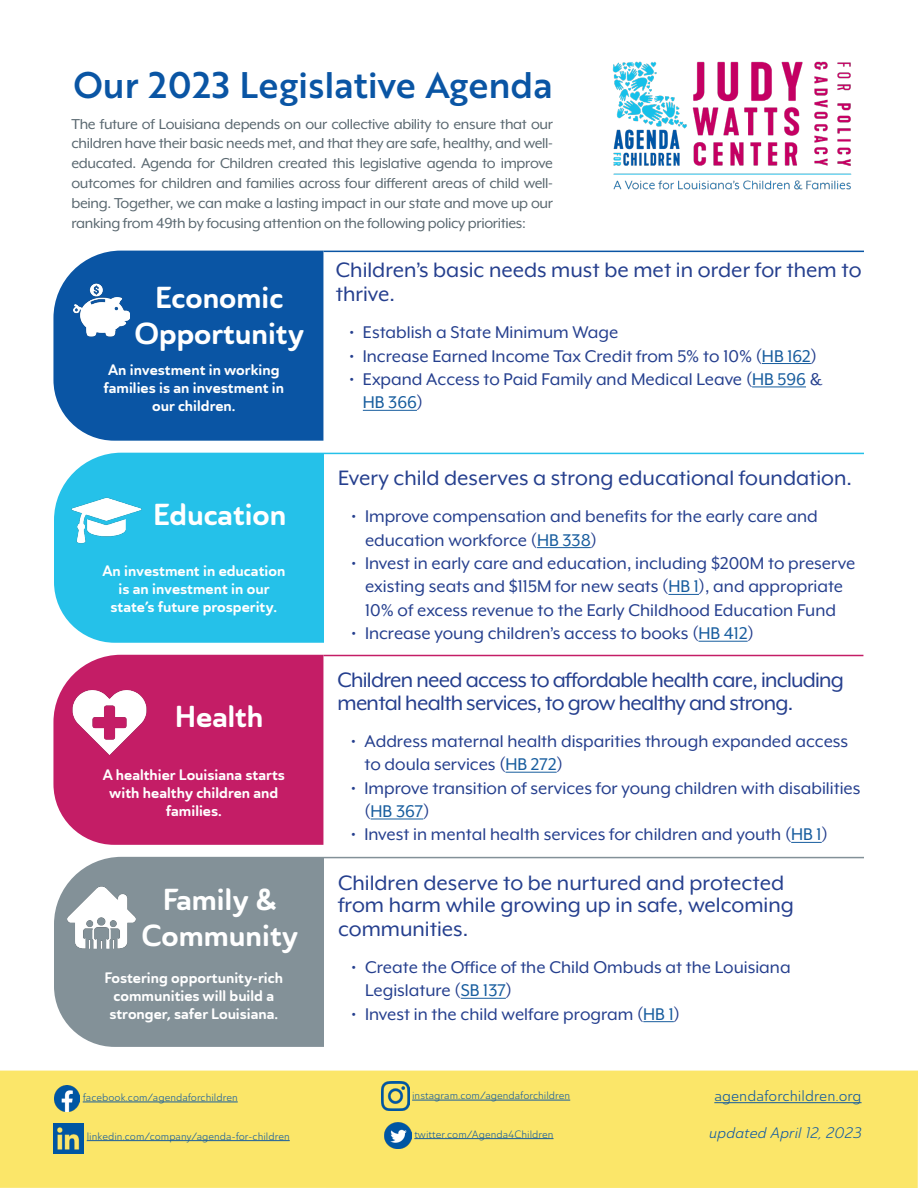
<style>
.page{position:relative;width:918px;height:1188px;background:#fff}
.page>*{position:absolute;margin:0;border:0;box-sizing:border-box;transform-origin:0 0}
.Headline_Pink{font:36px "Brother 1816 Medium";color:#0a55a4}
.Box_Header_Text_Whit{font:30px "Ainslie Sans Nor Bol";color:#fff}
.TF_Subheader_2{font:24px/23.2px "Mr Eaves XL Mod OT";color:#253f8e}
.TF_Subheader_2-2{font:24px/22.5px "Mr Eaves XL Mod OT";letter-spacing:-.03em;color:#253f8e}
.t1{font:19.5px/23.4px "Mr Eaves XL Mod OT";color:#253f8e}
.Header_Subtext{font:16.5px/19.8px "Mr Eaves XL Mod OT";letter-spacing:-.02em;color:#5a6870;text-align:justify}
.Box_Header_Text_Whit-2{font:15px/18px "Ainslie Sans Nor Bol";color:#fff;text-align:center}
.t2{font:15px "Ainslie Sans Nor Boo";color:#175d9e}
.t3{font:15px "Ainslie Sans Nor Boo It";color:#0a55a4}
.t4{font:10.5px "Ainslie Sans Nor Boo";color:#175d9e}
.s1{color:#175d9e}
</style>
<div class="page">
<div style="left:53px;top:251px;width:270px;height:190px;background:#0a55a4"></div>
<div style="left:54px;top:453px;width:270px;height:190px;background:#25c1e9"></div>
<hr style="left:324px;top:453px;width:540px;height:1px;background:#25c1e9">
<div style="left:53px;top:655px;width:270px;height:190px;background:#c41d66"></div>
<hr style="left:323px;top:655px;width:540px;height:1px;background:#c41d66">
<div style="left:54px;top:857px;width:270px;height:190px;background:#839198"></div>
<hr style="left:324px;top:857px;width:540px;height:1px;background:#839198">
<img style="left:70px;top:485px;width:72px;height:72px">
<img style="left:70px;top:683px;width:80px;height:80px">
<img style="left:54px;top:863px;width:102px;height:108px">
<div style="left:0;top:1071px;width:918px;height:117px;background:#fbe669"></div>
<img style="left:384px;top:1122px;width:28px;height:27px">
<img style="left:53px;top:1124px;width:30px;height:29px">
<img style="left:612px;top:61px;width:240px;height:129px">
<img style="left:73px;top:282px;width:57px;height:57px">
<img style="left:54px;top:1085px;width:26px;height:26px">
<img style="left:381px;top:1082px;width:29px;height:28px">
<hr style="left:762px;top:363px;width:49px;height:1px;background:#175d9e">
<hr style="left:752px;top:387px;width:54px;height:1px;background:#175d9e">
<hr style="left:363px;top:410px;width:54px;height:1px;background:#175d9e">
<hr style="left:537px;top:547px;width:54px;height:1px;background:#175d9e">
<hr style="left:668px;top:594px;width:31px;height:1px;background:#175d9e">
<hr style="left:698px;top:641px;width:50px;height:1px;background:#175d9e">
<hr style="left:506px;top:772px;width:51px;height:1px;background:#175d9e">
<hr style="left:371px;top:819px;width:52px;height:1px;background:#175d9e">
<hr style="left:791px;top:842px;width:31px;height:1px;background:#175d9e">
<hr style="left:461px;top:998px;width:45px;height:1px;background:#175d9e">
<hr style="left:643px;top:1021px;width:31px;height:1px;background:#175d9e">
<hr style="left:714px;top:1102px;width:148px;height:1px;background:#175d9e">
<hr style="left:323px;top:251px;width:541px;height:1px;background:#0a55a4">
<hr style="left:83px;top:1102px;width:155px;height:1px;background:#175d9e">
<hr style="left:414px;top:1138px;width:140px;height:1px;background:#175d9e">
<hr style="left:412px;top:1100px;width:158px;height:1px;background:#175d9e">
<hr style="left:87px;top:1140px;width:203px;height:1px;background:#175d9e">
<p class="Headline_Pink" style="left:73px;top:58px;width:481px">Our 2023 Legislative Agenda</p>
<p class="Header_Subtext" style="left:71px;top:114px;width:483px">The future of Louisiana depends on our collective ability to ensure that our children have their basic needs met, and that they are safe, healthy, and well&shy;educated. Agenda for Children created this legislative agenda to improve outcomes for children and families across four different areas of child well&shy;being. Together, we can make a lasting impact in our state and move up our ranking from 49th by focusing attention on the following policy priorities:</p>
<p class="Box_Header_Text_Whit" style="left:155px;top:278px;width:130px">Economic</p>
<p class="Box_Header_Text_Whit" style="left:135px;top:314px;width:172px">Opportunity</p>
<p class="Box_Header_Text_Whit-2" style="left:104px;top:361px;width:182px">An investment in working families is an investment in our children.</p>
<p class="Box_Header_Text_Whit" style="left:153px;top:496px;width:135px">Education</p>
<p class="Box_Header_Text_Whit-2" style="left:102px;top:562px;width:184px">An investment in education is an investment in our state’s future prosperity.</p>
<p class="Box_Header_Text_Whit" style="left:175px;top:697px;width:90px">Health</p>
<p class="Box_Header_Text_Whit-2" style="left:103px;top:766px;width:184px">A healthier Louisiana starts with healthy children and families.</p>
<p class="Box_Header_Text_Whit" style="left:163px;top:880px;width:116px">Family &amp;</p>
<p class="Box_Header_Text_Whit" style="left:142px;top:916px;width:159px">Community</p>
<p class="Box_Header_Text_Whit-2" style="left:105px;top:970px;width:180px">Fostering opportunity-rich communities will build a stronger, safer Louisiana.</p>
<p class="TF_Subheader_2" style="left:336px;top:258px;width:527px;line-height:24px">Children’s basic needs must be met in order for them to thrive.</p>
<p class="t1" style="left:349px;top:321px;width:270px">• Establish a State Minimum Wage</p>
<p class="t1" style="left:349px;top:344px;width:469px">• Increase Earned Income Tax Credit from 5% to 10% (<span class="s1">HB 162</span>)</p>
<p class="t1" style="left:363px;top:367px;width:461px;text-indent:-14px">• Expand Access to Paid Family and Medical Leave (<span class="s1">HB 596</span> &amp;<br><span class="s1">HB 366</span>)</p>
<p class="TF_Subheader_2" style="left:338px;top:466px;width:516px">Every child deserves a strong educational foundation.</p>
<p class="t1" style="left:365px;top:505px;width:454px;text-indent:-14px">• Improve compensation and benefits for the early care and education workforce (<span class="s1">HB 338</span>)</p>
<p class="t1" style="left:352px;top:551px;width:505px;text-align:center">• Invest in early care and education, including $200M to preserve existing seats and $115M for new seats (<span class="s1">HB 1</span>), and appropriate<br>10% of excess revenue to the Early Childhood Education Fund</p>
<p class="t1" style="left:352px;top:622px;width:404px">• Increase young children’s access to books (<span class="s1">HB 412</span>)</p>
<p class="TF_Subheader_2-2" style="left:338px;top:669px;width:508px">Children need access to affordable health care, including mental health services, to grow healthy and strong.</p>
<p class="t1" style="left:364px;top:729px;width:485px;text-indent:-14px">• Address maternal health disparities through expanded access to doula services (<span class="s1">HB 272</span>)</p>
<p class="t1" style="left:364px;top:776px;width:497px;text-indent:-14px">• Improve transition of services for young children with disabilities (<span class="s1">HB 367</span>)</p>
<p class="t1" style="left:351px;top:823px;width:478px">• Invest in mental health services for children and youth (<span class="s1">HB 1</span>)</p>
<p class="TF_Subheader_2" style="left:338px;top:871px;width:457px">Children deserve to be nurtured and protected from harm while growing up in safe, welcoming communities.</p>
<p class="t1" style="left:365px;top:955px;width:427px;text-indent:-14px">• Create the Office of the Child Ombuds at the Louisiana<br>Legislature (<span class="s1">SB 137</span>)</p>
<p class="t1" style="left:352px;top:1002px;width:330px">• Invest in the child welfare program (<span class="s1">HB 1</span>)</p>
<p class="t4" style="left:83px;top:1091px;width:157px">facebook.com/agendaforchildren</p>
<p class="t2" style="left:714px;top:1087px;width:149px">agendaforchildren.org</p>
<p class="t4" style="left:414px;top:1128px;width:141px">twitter.com/Agenda4Children</p>
<p class="t4" style="left:412px;top:1089px;width:160px">instagram.com/agendaforchildren</p>
<p class="t3" style="left:709px;top:1124px;width:154px">updated April 12, 2023</p>
<p class="t4" style="left:87px;top:1130px;width:205px">linkedin.com/company/agenda-for-children</p>
</div>
